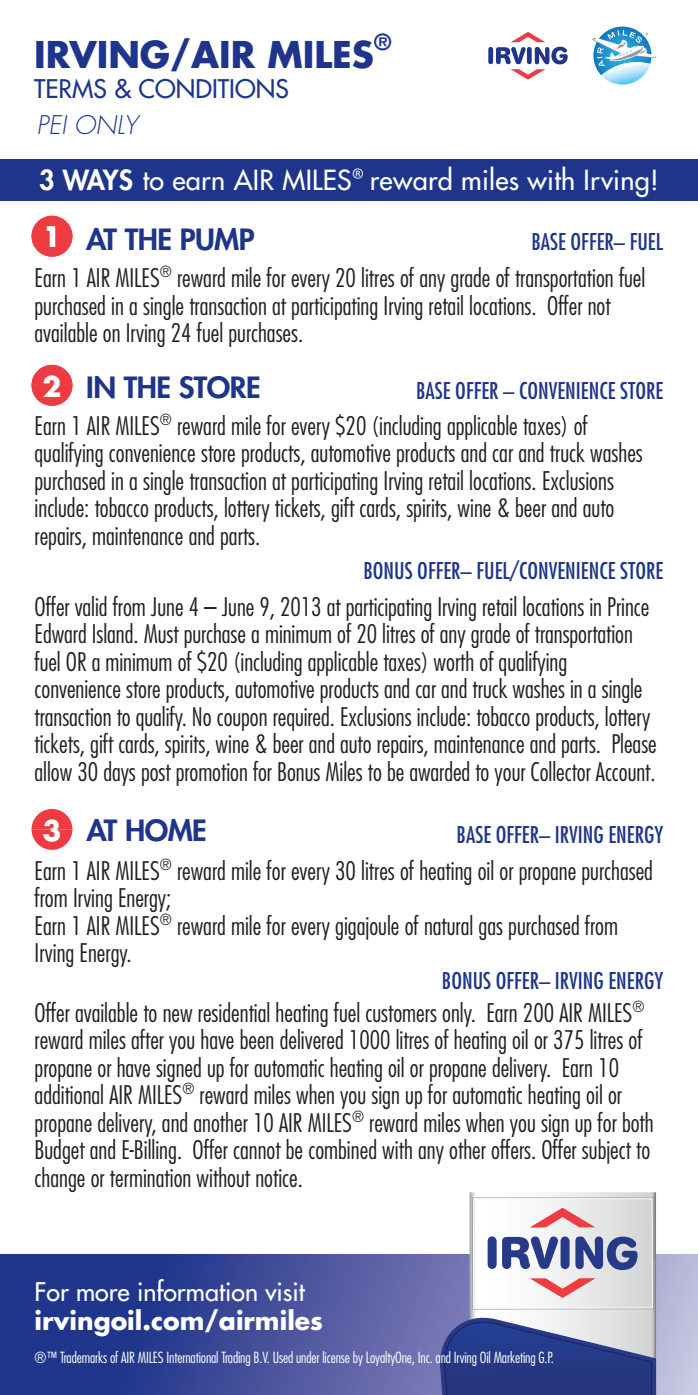
<style>
.page{position:relative;width:698px;height:1395px;background:#fff}
.page>*{position:absolute;margin:0;border:0;box-sizing:border-box;transform-origin:0 0}
.t1{font:700 36px "Futura";color:#1e358b}
.t2{font:800 28.5px "Futura";letter-spacing:-.02em;color:#1e358b;scale:1.05 1}
.t3{font:700 27.5px "Futura";color:#fff}
.t4{font:27px "Futura";letter-spacing:.01em;color:#fff}
.t5{font:300 condensed 25px/27.5px "Futura";color:#231f20}
.t6{font:25px "Futura";color:#fff}
.t7{font:700 25px "Futura";color:#fff}
.t8{font:25px "Futura";color:#1e358b}
.t9{font:italic 300 25px "Futura";color:#1e358b}
.t10{font:condensed 22.5px "Futura";color:#1e358b}
.t11{font:700 21.5px "Futura";color:#1e358b}
.t12{font:300 condensed 15px "Futura";letter-spacing:-.01em;color:#fff}
.s1{font-weight:800}
</style>
<div class="page">
<svg style="left:0;top:1255px;width:698px;height:140px;background:#48559e"></svg>
<svg style="left:592px;top:30px;width:64px;height:55px"></svg>
<svg style="left:469px;top:1192px;width:187px;height:119px"></svg>
<div style="left:472px;top:1198px;width:181px;height:111px;border:1px solid #8a8b8d"></div>
<div style="left:473px;top:1199px;width:179px;height:109px;border:1px solid #fff"></div>
<svg style="left:438px;top:1311px;width:218px;height:84px;background:#59669e"></svg>
<svg style="left:487px;top:1236px;width:9px;height:33px"></svg>
<svg style="left:502px;top:1236px;width:67px;height:33px"></svg>
<svg style="left:575px;top:1237px;width:62px;height:33px;background:#6b78aa"></svg>
<svg style="left:529px;top:1208px;width:66px;height:20px"></svg>
<svg style="left:529px;top:1278px;width:66px;height:20px"></svg>
<svg style="left:488px;top:32px;width:79px;height:48px"></svg>
<div style="left:0;top:159px;width:698px;height:41px;background:#1e358b"></div>
<svg style="left:32px;top:216px;width:40px;height:41px"></svg>
<svg style="left:32px;top:809px;width:40px;height:41px"></svg>
<svg style="left:32px;top:365px;width:40px;height:41px"></svg>
<h1 class="t1" style="left:34px;top:30px;width:341px">IRVING/AIR MILES</h1>
<p class="t11" style="left:374px;top:27px;width:19px">®</p>
<p class="t8" style="left:34px;top:73px;width:256px">TERMS &amp; CONDITIONS</p>
<p class="t9" style="left:37px;top:110px;width:103px">PEI ONLY</p>
<p class="t4" style="left:39px;top:164px;width:621px"><span class="s1">3 WAYS</span> to earn AIR MILES<sup>®</sup> reward miles with Irving!</p>
<p class="t3" style="left:43px;top:219px;width:20px">1</p>
<p class="t10" style="left:531px;top:228px;width:133px">BASE OFFER– FUEL</p>
<p class="t2" style="left:86px;top:222px;width:162px">AT THE PUMP</p>
<p class="t5" style="left:35px;top:264px;width:612px">Earn 1 AIR MILES<sup>®</sup> reward mile for every 20 litres of any grade of transportation fuel purchased in a single transaction at participating Irving retail locations. Offer not available on Irving 24 fuel purchases.</p>
<p class="t10" style="left:416px;top:378px;width:248px">BASE OFFER – CONVENIENCE STORE</p>
<p class="t3" style="left:43px;top:368px;width:20px">2</p>
<p class="t2" style="left:86px;top:369px;width:168px">IN THE STORE</p>
<p class="t5" style="left:35px;top:412px;width:609px">Earn 1 AIR MILES<sup>®</sup> reward mile for every $20 (including applicable taxes) of qualifying convenience store products, automotive products and car and truck washes purchased in a single transaction at participating Irving retail locations. Exclusions include: tobacco products, lottery tickets, gift cards, spirits, wine &amp; beer and auto repairs, maintenance and parts.</p>
<p class="t10" style="left:363px;top:557px;width:301px">BONUS OFFER– FUEL/CONVENIENCE STORE</p>
<p class="t5" style="left:35px;top:593px;width:623px">Offer valid from June 4 – June 9, 2013 at participating Irving retail locations in Prince Edward Island. Must purchase a minimum of 20 litres of any grade of transportation fuel OR a minimum of $20 (including applicable taxes) worth of qualifying convenience store products, automotive products and car and truck washes in a single transaction to qualify. No coupon required. Exclusions include: tobacco products, lottery tickets, gift cards, spirits, wine &amp; beer and auto repairs, maintenance and parts. Please allow 30 days post promotion for Bonus Miles to be awarded to your Collector Account.</p>
<p class="t2" style="left:87px;top:812px;width:116px">AT HOME</p>
<p class="t3" style="left:43px;top:812px;width:20px">3</p>
<p class="t10" style="left:456px;top:821px;width:208px">BASE OFFER– IRVING ENERGY</p>
<p class="t5" style="left:35px;top:857px;width:620px">Earn 1 AIR MILES<sup>®</sup> reward mile for every 30 litres of heating oil or propane purchased from Irving Energy;<br>Earn 1 AIR MILES<sup>®</sup> reward mile for every gigajoule of natural gas purchased from Irving Energy.</p>
<p class="t10" style="left:442px;top:967px;width:223px">BONUS OFFER– IRVING ENERGY</p>
<p class="t5" style="left:35px;top:999px;width:620px">Offer available to new residential heating fuel customers only. Earn 200 AIR MILES<sup>® </sup>reward miles after you have been delivered 1000 litres of heating oil or 375 litres of propane or have signed up for automatic heating oil or propane delivery. Earn 10 additional AIR MILES<sup>®</sup> reward miles when you sign up for automatic heating oil or propane delivery, and another 10 AIR MILES<sup>®</sup> reward miles when you sign up for both Budget and E-Billing. Offer cannot be combined with any other offers. Offer subject to change or termination without notice.</p>
<p class="t6" style="left:35px;top:1276px;width:272px">For more information visit</p>
<p class="t7" style="left:35px;top:1304px;width:290px">irvingoil.com/airmiles</p>
<p class="t12" style="left:35px;top:1349px;width:520px">®™ Trademarks of AIR MILES International Trading B.V. Used under license by LoyaltyOne, Inc. and Irving Oil Marketing G.P.</p>
</div>
